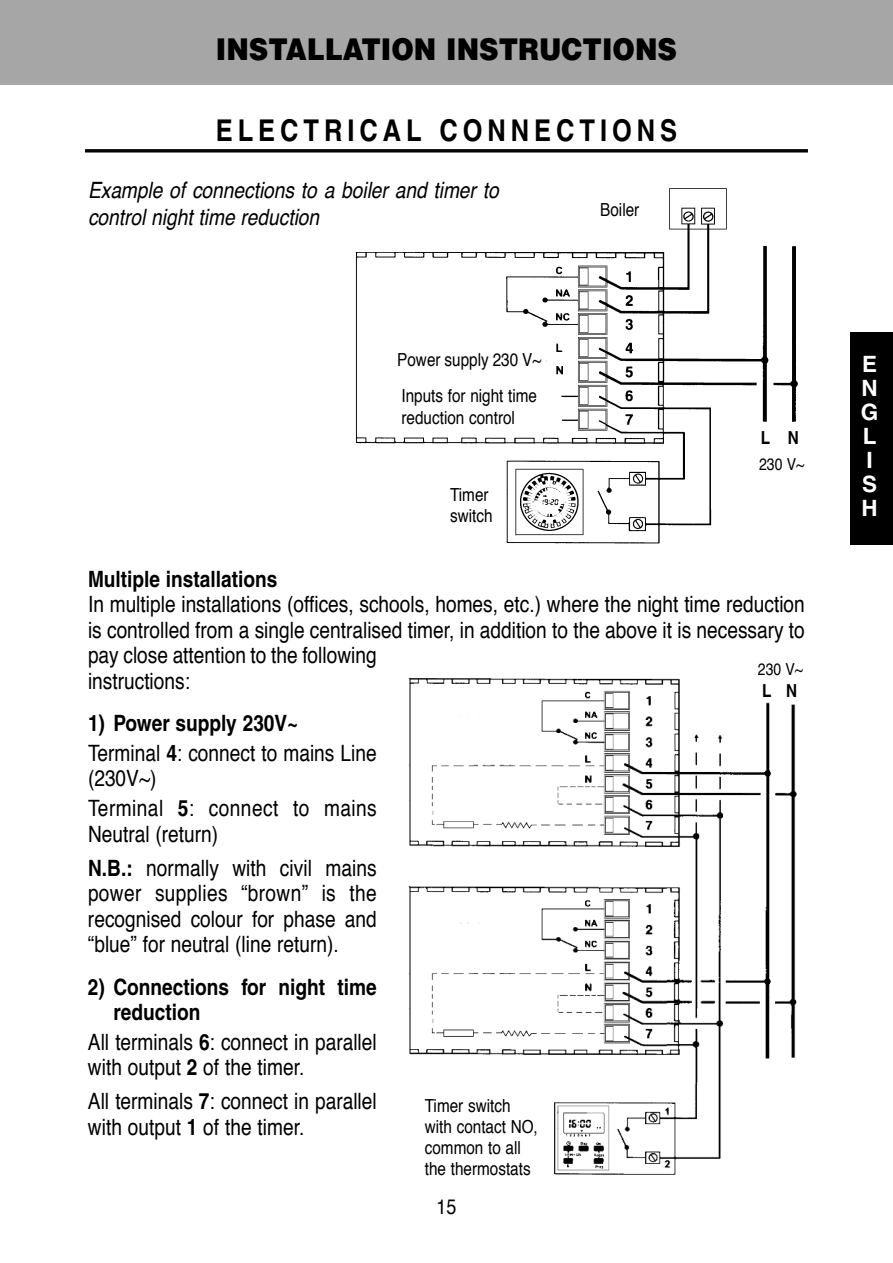
<style>
.page{position:relative;width:893px;height:1263px;background:#fff}
.page>*{position:absolute;margin:0;border:0;box-sizing:border-box;transform-origin:0 0}
.t1{font:900 30px "Helvetica";color:#000;scale:.9 1}
.t2{font:700 30px "Helvetica";letter-spacing:.195em;color:#000;scale:.85 1}
.t3{font:22.5px/25.5px "Helvetica";color:#000;scale:.85 1}
.t4{font:italic 22.5px/27px "Helvetica";color:#000;scale:.85 1}
.t5{font:700 22.5px/25.5px "Helvetica";color:#000;scale:.85 1}
.t6{font:22.5px/29.7px "Helvetica";letter-spacing:.02em;color:#000;scale:.85 1}
.t7{font:700 22.5px/24px "Helvetica";color:#fff}
.t8{font:21px "Helvetica";color:#000;scale:.85 1}
.t9{font:18px/21px "Helvetica";color:#000;scale:.85 1}
.t10{font:700 18px "Helvetica";color:#000;scale:.85 1}
.t11{font:16.5px "Helvetica";color:#000;scale:.85 1}
.s1{font-weight:700}
</style>
<div class="page">
<div style="left:0;top:0;width:893px;height:85px;background:#a6a6a6"></div>
<img style="left:408px;top:677px;width:389px;height:498px">
<img style="left:355px;top:188px;width:443px;height:356px">
<svg style="left:85px;top:149px;width:723px;height:4px;background:#252525"></svg>
<div style="left:85px;top:179px;width:417px;height:59px;background:#fff"></div>
<div style="left:850px;top:332px;width:43px;height:212px;background:#000"></div>
<h1 class="t1" style="left:216px;top:38px;width:514px">INSTALLATION INSTRUCTIONS</h1>
<h1 class="t2" style="left:216px;top:119px;width:544px">ELECTRICAL CONNECTIONS</h1>
<p class="t4" style="left:88px;top:179px;width:485px">Example of connections to a boiler and timer to control night time reduction</p>
<p class="t9" style="left:397px;top:350px;width:171px">Power supply 230 V~</p>
<p class="t9" style="left:401px;top:387px;width:161px">Inputs for night time reduction control</p>
<p class="t9" style="left:450px;top:486px;width:52px">Timer switch</p>
<p class="t9" style="left:600px;top:201px;width:48px">Boiler</p>
<p class="t10" style="left:761px;top:431px;width:46px">L N</p>
<p class="t11" style="left:759px;top:457px;width:55px">230 V~</p>
<p class="t5" style="left:88px;top:568px;width:224px">Multiple installations</p>
<p class="t3" style="left:88px;top:593px;width:845px">In multiple installations (offices, schools, homes, etc.) where the night time reduction is controlled from a single centralised timer, in addition to the above it is necessary to pay close attention to the following<br>instructions:</p>
<p class="t3" style="left:88px;top:710px;width:341px;line-height:29.7px"><span class="s1">1) Power supply 230V~<br></span>Terminal <span class="s1">4</span>: connect to mains Line</p>
<p class="t6" style="left:88px;top:765px;width:341px">(230V~)<br>Terminal <span class="s1">5</span>: connect to mains</p>
<p class="t3" style="left:88px;top:819px;width:341px;line-height:33.9px">Neutral (return)<br><span class="s1">N.B.:</span> normally with civil mains</p>
<p class="t3" style="left:88px;top:882px;width:341px;text-align:justify">power supplies “brown” is the recognised colour for phase and “blue” for neutral (line return).</p>
<p class="t5" style="left:113px;top:976px;width:311px;text-indent:-26px">2) Connections for night time reduction</p>
<p class="t3" style="left:88px;top:1031px;width:341px">All terminals <span class="s1">6</span>: connect in parallel with output <span class="s1">2</span> of the timer.</p>
<p class="t3" style="left:88px;top:1090px;width:341px">All terminals <span class="s1">7</span>: connect in parallel with output <span class="s1">1</span> of the timer.</p>
<p class="t11" style="left:758px;top:662px;width:55px">230 V~</p>
<p class="t10" style="left:762px;top:684px;width:43px">L N</p>
<p class="t9" style="left:425px;top:1097px;width:135px">Timer switch with contact NO, common to all the thermostats</p>
<p class="t8" style="left:437px;top:1197px;width:25px">15</p>
<p class="t7" style="left:861px;top:354px;width:19px">E<br>N<br>G<br>L<br>I<br>S<br>H</p>
</div>
